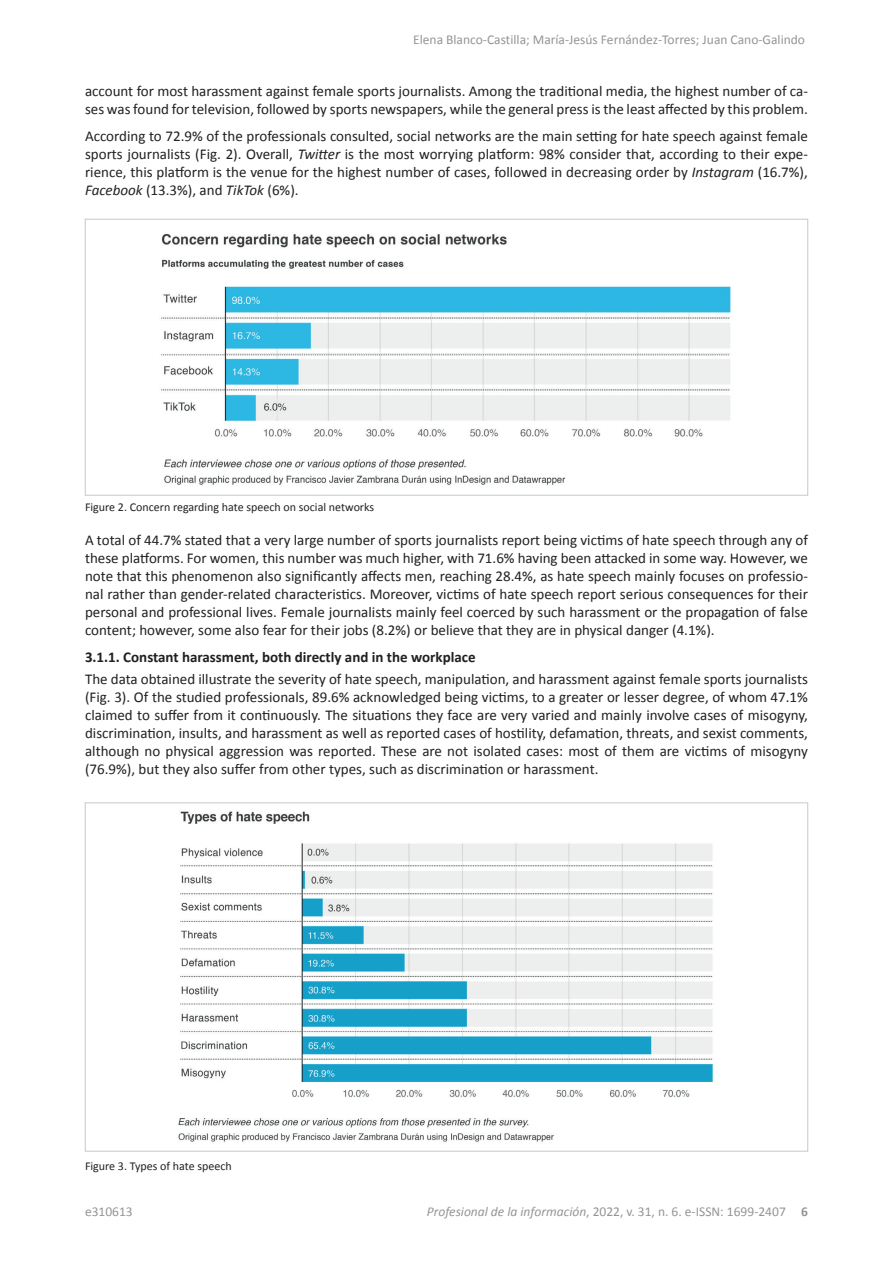
<style>
.page{position:relative;width:893px;height:1263px;background:#fff}
.page>*{position:absolute;margin:0;border:0;box-sizing:border-box;transform-origin:0 0}
.t1{font:15px/18px "Calibri";color:#231f20;text-align:justify}
.t2{font:700 15px "Calibri";color:#231f20}
.t3{font:13.5px "Calibri";color:#939598}
.t4{font:12px "Calibri";color:#231f20}
.s1{font-style:italic}
.s2{font-weight:700}
</style>
<div class="page">
<img style="left:161px;top:233px;width:570px;height:252px">
<img style="left:178px;top:811px;width:535px;height:331px">
<p class="t3" style="left:413px;top:31px;width:393px">Elena Blanco-Castilla; María-Jesús Fernández-Torres; Juan Cano-Galindo</p>
<p class="t1" style="left:85px;top:82px;width:724px">account for most harassment against female sports journalists. Among the traditional media, the highest number of ca&shy;ses was found for television, followed by sports newspapers, while the general press is the least affected by this problem.</p>
<p class="t1" style="left:85px;top:126px;width:724px">According to 72.9% of the professionals consulted, social networks are the main setting for hate speech against female sports journalists (Fig. 2). Overall, <span class="s1">Twitter</span> is the most worrying platform: 98% consider that, according to their expe&shy;rience, this platform is the venue for the highest number of cases, followed in decreasing order by <span class="s1">Instagram</span> (16.7%), <span class="s1">Facebook</span> (13.3%), and <span class="s1">TikTok</span> (6%).</p>
<p class="t4" style="left:85px;top:499px;width:291px">Figure 2. Concern regarding hate speech on social networks</p>
<p class="t1" style="left:85px;top:531px;width:724px">A total of 44.7% stated that a very large number of sports journalists report being victims of hate speech through any of these platforms. For women, this number was much higher, with 71.6% having been attacked in some way. However, we note that this phenomenon also significantly affects men, reaching 28.4%, as hate speech mainly focuses on professio&shy;nal rather than gender-related characteristics. Moreover, victims of hate speech report serious consequences for their personal and professional lives. Female journalists mainly feel coerced by such harassment or the propagation of false content; however, some also fear for their jobs (8.2%) or believe that they are in physical danger (4.1%).</p>
<p class="t2" style="left:85px;top:648px;width:392px">3.1.1. Constant harassment, both directly and in the workplace</p>
<p class="t1" style="left:85px;top:669px;width:724px">The data obtained illustrate the severity of hate speech, manipulation, and harassment against female sports journalists (Fig. 3). Of the studied professionals, 89.6% acknowledged being victims, to a greater or lesser degree, of whom 47.1% claimed to suffer from it continuously. The situations they face are very varied and mainly involve cases of misogyny, discrimination, insults, and harassment as well as reported cases of hostility, defamation, threats, and sexist comments, although no physical aggression was reported. These are not isolated cases: most of them are victims of misogyny (76.9%), but they also suffer from other types, such as discrimination or harassment.</p>
<p class="t4" style="left:85px;top:1158px;width:148px">Figure 3. Types of hate speech</p>
<p class="t3" style="left:85px;top:1203px;width:49px">e310613</p>
<p class="t3" style="left:427px;top:1203px;width:383px"><span class="s1">Profesional de la información</span>, 2022, v. 31, n. 6. e-ISSN: 1699-2407 <span class="s2">6</span></p>
</div>
